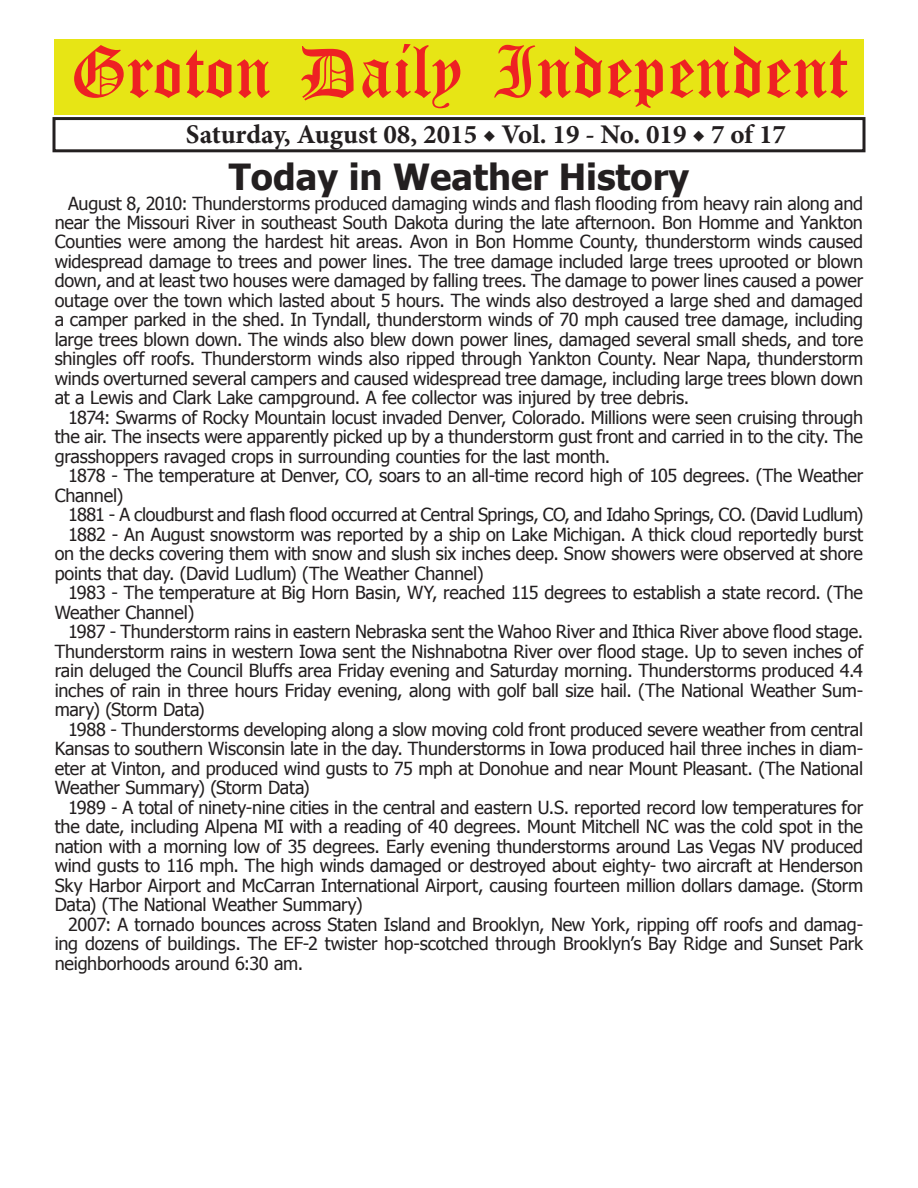
<style>
.page{position:relative;width:918px;height:1188px;background:#fff}
.page>*{position:absolute;margin:0;border:0;box-sizing:border-box;transform-origin:0 0}
.t1{font:54px "Old English Five";color:#ee2123}
.t2{font:700 36px "Tahoma";color:#231f20}
.t3{font:700 27px "Minion Pro";color:#231f20}
.t4{font:18px/19.5px "Tahoma";letter-spacing:-.015em;color:#231f20;text-align:justify}
</style>
<div class="page">
<div style="left:52px;top:117px;width:814px;height:35px;border:3px solid #231f20"></div>
<div style="left:54px;top:40px;width:810px;height:75px;background:#e7e515"></div>
<h1 class="t1" style="left:70px;top:47px;width:779px">Groton Daily Independent</h1>
<h3 class="t3" style="left:186px;top:116px;width:602px">Saturday, August 08, 2015 ◆ Vol. 19 - No. 019 ◆ 7 of 17</h3>
<h2 class="t2" style="left:229px;top:152px;width:462px">Today in Weather History</h2>
<p class="t4" style="left:55px;top:192px;width:810px;text-indent:14px">August 8, 2010: Thunderstorms produced damaging winds and flash flooding from heavy rain along and near the Missouri River in southeast South Dakota during the late afternoon. Bon Homme and Yankton Counties were among the hardest hit areas. Avon in Bon Homme County, thunderstorm winds caused widespread damage to trees and power lines. The tree damage included large trees uprooted or blown down, and at least two houses were damaged by falling trees. The damage to power lines caused a power outage over the town which lasted about 5 hours. The winds also destroyed a large shed and damaged a camper parked in the shed. In Tyndall, thunderstorm winds of 70 mph caused tree damage, including large trees blown down. The winds also blew down power lines, damaged several small sheds, and tore shingles off roofs. Thunderstorm winds also ripped through Yankton County. Near Napa, thunderstorm winds overturned several campers and caused widespread tree damage, including large trees blown down at a Lewis and Clark Lake campground. A fee collector was injured by tree debris.</p>
<p class="t4" style="left:55px;top:407px;width:810px;text-indent:14px">1874: Swarms of Rocky Mountain locust invaded Denver, Colorado. Millions were seen cruising through the air. The insects were apparently picked up by a thunderstorm gust front and carried in to the city. The grasshoppers ravaged crops in surrounding counties for the last month.</p>
<p class="t4" style="left:55px;top:465px;width:810px;text-indent:14px">1878 - The temperature at Denver, CO, soars to an all-time record high of 105 degrees. (The Weather<br>Channel)</p>
<p class="t4" style="left:68px;top:504px;width:796px">1881 - A cloudburst and flash flood occurred at Central Springs, CO, and Idaho Springs, CO. (David Ludlum)</p>
<p class="t4" style="left:68px;top:524px;width:796px">1882 - An August snowstorm was reported by a ship on Lake Michigan. A thick cloud reportedly burst</p>
<p class="t4" style="left:55px;top:543px;width:810px">on the decks covering them with snow and slush six inches deep. Snow showers were observed at shore</p>
<p class="t4" style="left:55px;top:563px;width:430px">points that day. (David Ludlum) (The Weather Channel)</p>
<p class="t4" style="left:68px;top:582px;width:796px">1983 - The temperature at Big Horn Basin, WY, reached 115 degrees to establish a state record. (The</p>
<p class="t4" style="left:55px;top:602px;width:141px">Weather Channel)</p>
<p class="t4" style="left:68px;top:621px;width:797px">1987 - Thunderstorm rains in eastern Nebraska sent the Wahoo River and Ithica River above flood stage.</p>
<p class="t4" style="left:55px;top:641px;width:810px">Thunderstorm rains in western Iowa sent the Nishnabotna River over flood stage. Up to seven inches of</p>
<p class="t4" style="left:55px;top:660px;width:810px">rain deluged the Council Bluffs area Friday evening and Saturday morning. Thunderstorms produced 4.4</p>
<p class="t4" style="left:55px;top:680px;width:810px">inches of rain in three hours Friday evening, along with golf ball size hail. (The National Weather Sum-</p>
<p class="t4" style="left:55px;top:699px;width:152px">mary) (Storm Data)</p>
<p class="t4" style="left:68px;top:719px;width:796px">1988 - Thunderstorms developing along a slow moving cold front produced severe weather from central</p>
<p class="t4" style="left:55px;top:738px;width:810px">Kansas to southern Wisconsin late in the day. Thunderstorms in Iowa produced hail three inches in diam-</p>
<p class="t4" style="left:55px;top:758px;width:810px">eter at Vinton, and produced wind gusts to 75 mph at Donohue and near Mount Pleasant. (The National</p>
<p class="t4" style="left:55px;top:777px;width:257px">Weather Summary) (Storm Data)</p>
<p class="t4" style="left:68px;top:797px;width:796px">1989 - A total of ninety-nine cities in the central and eastern U.S. reported record low temperatures for</p>
<p class="t4" style="left:55px;top:816px;width:810px">the date, including Alpena MI with a reading of 40 degrees. Mount Mitchell NC was the cold spot in the</p>
<p class="t4" style="left:55px;top:836px;width:810px">nation with a morning low of 35 degrees. Early evening thunderstorms around Las Vegas NV produced</p>
<p class="t4" style="left:55px;top:855px;width:810px">wind gusts to 116 mph. The high winds damaged or destroyed about eighty- two aircraft at Henderson</p>
<p class="t4" style="left:55px;top:875px;width:810px">Sky Harbor Airport and McCarran International Airport, causing fourteen million dollars damage. (Storm</p>
<p class="t4" style="left:55px;top:894px;width:309px">Data) (The National Weather Summary)</p>
<p class="t4" style="left:68px;top:914px;width:796px">2007: A tornado bounces across Staten Island and Brooklyn, New York, ripping off roofs and damag-</p>
<p class="t4" style="left:55px;top:933px;width:810px">ing dozens of buildings. The EF-2 twister hop-scotched through Brooklyn’s Bay Ridge and Sunset Park</p>
<p class="t4" style="left:55px;top:953px;width:250px">neighborhoods around 6:30 am.</p>
</div>
